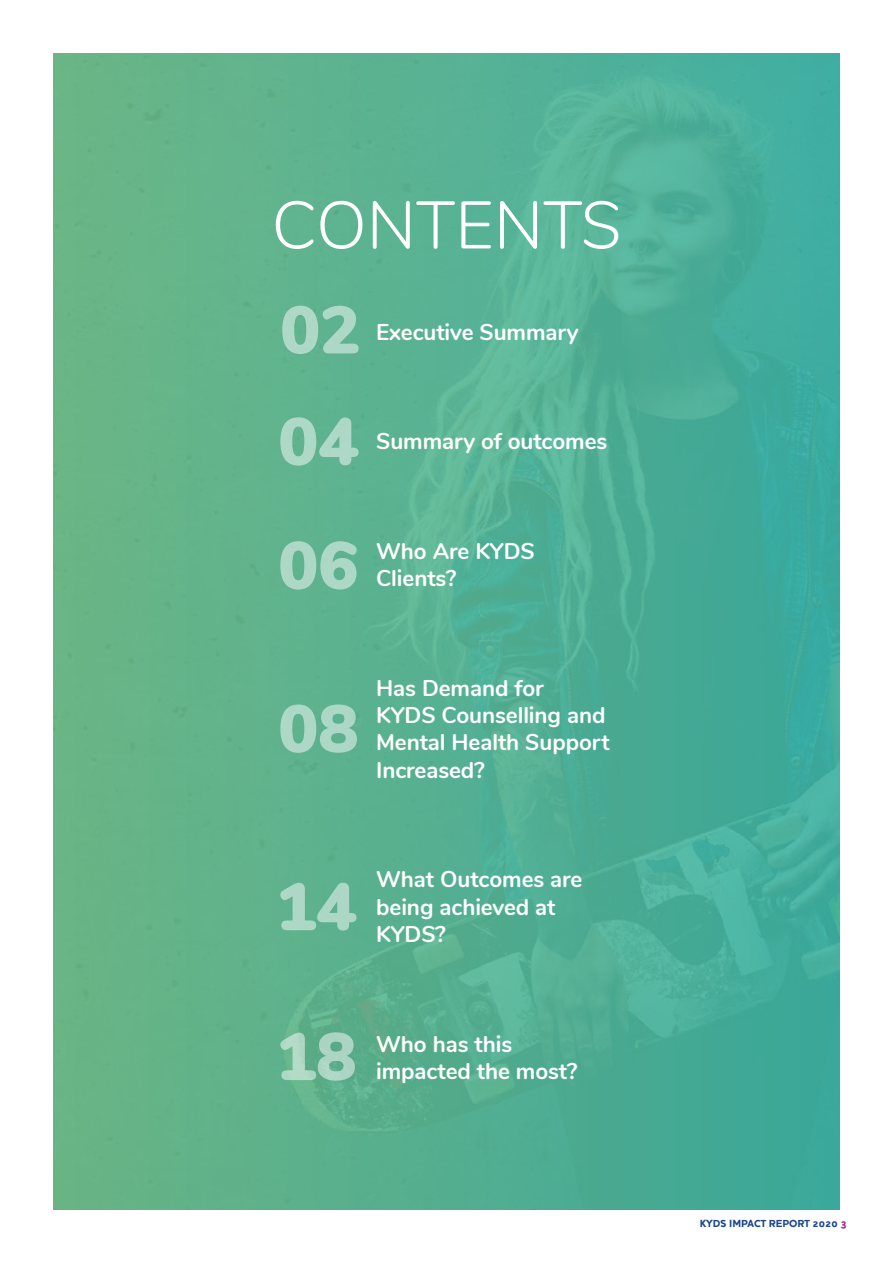
<style>
.page{position:relative;width:893px;height:1263px;background:#fff}
.page>*{position:absolute;margin:0;border:0;box-sizing:border-box;transform-origin:0 0}
.t1{font:300 66.9px "Nunito";color:#fff}
.t2{font:700 22.8px/27.5px "Nunito";letter-spacing:-.005em;color:#fff}
.t3{font:900 10.5px "Houschka Alt";color:#1c468b}
.s1{color:#9e237b}
</style>
<div class="page">
<div style="left:53px;top:53px;width:787px;height:1157px;background:linear-gradient(to right,#6cb686,#40ab9d)"></div>
<svg style="left:280px;top:883px;width:76px;height:48px;background:#85c4aa"></svg>
<svg style="left:280px;top:541px;width:77px;height:48px;background:#8fc9b1"></svg>
<svg style="left:280px;top:417px;width:79px;height:49px;background:#89c7ad"></svg>
<svg style="left:280px;top:704px;width:77px;height:49px;background:#8fc9b0"></svg>
<svg style="left:280px;top:1032px;width:75px;height:48px;background:#8cc6ab"></svg>
<svg style="left:282px;top:306px;width:77px;height:48px;background:#8bc8ae"></svg>
<h1 class="t1" style="left:272px;top:176px;width:351px">CONTENTS</h1>
<p class="t2" style="left:376px;top:317px;width:204px">Executive Summary</p>
<p class="t2" style="left:376px;top:426px;width:233px">Summary of outcomes</p>
<p class="t2" style="left:376px;top:536px;width:160px">Who Are KYDS<br>Clients?</p>
<p class="t2" style="left:376px;top:673px;width:235px">Has Demand for<br>KYDS Counselling and<br>Mental Health Support<br>Increased?</p>
<p class="t2" style="left:376px;top:864px;width:208px">What Outcomes are being achieved at<br>KYDS?</p>
<p class="t2" style="left:376px;top:1029px;width:203px">Who has this impacted the most?</p>
<p class="t3" style="left:700px;top:1217px;width:149px">KYDS IMPACT REPORT 2020 <span class="s1">3</span></p>
</div>
